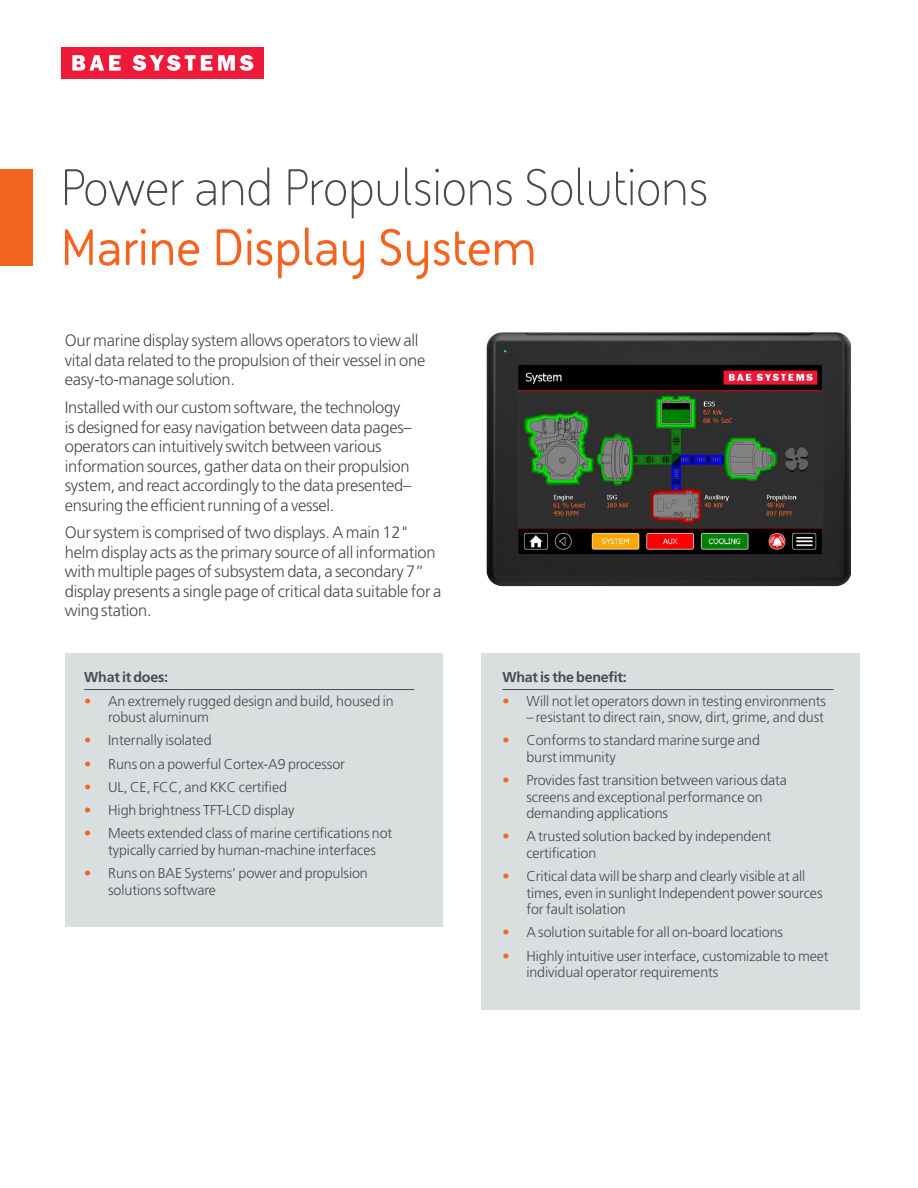
<style>
.page{position:relative;width:918px;height:1188px;background:#fff}
.page>*{position:absolute;margin:0;border:0;box-sizing:border-box;transform-origin:0 0}
.t1{font:52.5px "BAE Systems";letter-spacing:-.01em;color:#464b54}
.t2{font:700 52.5px "BAE Systems";letter-spacing:-.01em;color:#f36421}
.body_copiy{font:300 16.5px/19.5px "Frutiger LT Pro";letter-spacing:-.015em;color:#464b54}
.t3{font:300 14.25px/16.5px "Frutiger LT Pro";letter-spacing:-.005em;color:#464b54}
.text_head{font:700 14.25px "Frutiger LT Pro";letter-spacing:-.015em;color:#464b54}
.s1{color:#f36421}
</style>
<div class="page">
<div style="left:482px;top:653px;width:378px;height:357px;background:#d9dfdf"></div>
<div style="left:61px;top:47px;width:203px;height:32px;background:#ed1a3a"></div>
<svg style="left:218px;top:55px;width:35px;height:16px"></svg>
<svg style="left:132px;top:55px;width:80px;height:16px"></svg>
<svg style="left:72px;top:55px;width:49px;height:16px"></svg>
<img style="left:486px;top:332px;width:364px;height:255px">
<div style="left:65px;top:653px;width:378px;height:274px;background:#d9dfdf"></div>
<hr style="left:502px;top:689px;width:331px;height:1px;background:#464b54">
<hr style="left:84px;top:689px;width:330px;height:1px;background:#464b54">
<div style="left:0;top:169px;width:33px;height:96px;background:#f36421"></div>
<p class="t1" style="left:59px;top:153px;width:651px">Power and Propulsions Solutions</p>
<p class="t2" style="left:60px;top:212px;width:479px">Marine Display System</p>
<p class="body_copiy" style="left:65px;top:331px;width:362px">Our marine display system allows operators to view all vital data related to the propulsion of their vessel in one easy-to-manage solution.</p>
<p class="body_copiy" style="left:65px;top:398px;width:348px">Installed with our custom software, the technology is designed for easy navigation between data pages– operators can intuitively switch between various information sources, gather data on their propulsion system, and react accordingly to the data presented– ensuring the efficient running of a vessel.</p>
<p class="body_copiy" style="left:65px;top:523px;width:378px">Our system is comprised of two displays. A main 12" helm display acts as the primary source of all information with multiple pages of subsystem data, a secondary 7” display presents a single page of critical data suitable for a wing station.</p>
<p class="text_head" style="left:84px;top:669px;width:85px">What it does:</p>
<p class="t3" style="left:108px;top:693px;width:287px;text-indent:-24px"><span class="s1">•</span> An extremely rugged design and build, housed in robust aluminum</p>
<p class="t3" style="left:84px;top:732px;width:129px"><span class="s1">•</span> Internally isolated</p>
<p class="t3" style="left:84px;top:756px;width:262px"><span class="s1">•</span> Runs on a powerful Cortex-A9 processor</p>
<p class="t3" style="left:84px;top:779px;width:204px"><span class="s1">•</span> UL, CE, FCC, and KKC certified</p>
<p class="t3" style="left:84px;top:802px;width:212px"><span class="s1">•</span> High brightness TFT-LCD display</p>
<p class="t3" style="left:84px;top:825px;width:310px;text-align:center"><span class="s1">•</span> Meets extended class of marine certifications not typically carried by human-machine interfaces</p>
<p class="t3" style="left:108px;top:865px;width:261px;text-indent:-24px"><span class="s1">•</span> Runs on BAE Systems' power and propulsion solutions software</p>
<p class="text_head" style="left:502px;top:669px;width:126px">What is the benefit:</p>
<p class="t3" style="left:502px;top:693px;width:325px"><span class="s1">•</span> Will not let operators down in testing environments</p>
<p class="t3" style="left:526px;top:709px;width:299px">– resistant to direct rain, snow, dirt, grime, and dust</p>
<p class="t3" style="left:526px;top:732px;width:235px;text-indent:-24px"><span class="s1">•</span> Conforms to standard marine surge and burst immunity</p>
<p class="t3" style="left:526px;top:772px;width:262px;text-indent:-24px"><span class="s1">•</span> Provides fast transition between various data screens and exceptional performance on demanding applications</p>
<p class="t3" style="left:526px;top:828px;width:246px;text-indent:-24px"><span class="s1">•</span> A trusted solution backed by independent certification</p>
<p class="t3" style="left:526px;top:868px;width:298px;text-indent:-24px"><span class="s1">•</span> Critical data will be sharp and clearly visible at all times, even in sunlight Independent power sources for fault isolation</p>
<p class="t3" style="left:502px;top:924px;width:282px"><span class="s1">•</span> A solution suitable for all on-board locations</p>
<p class="t3" style="left:526px;top:948px;width:304px;text-indent:-24px"><span class="s1">•</span> Highly intuitive user interface, customizable to meet individual operator requirements</p>
</div>
